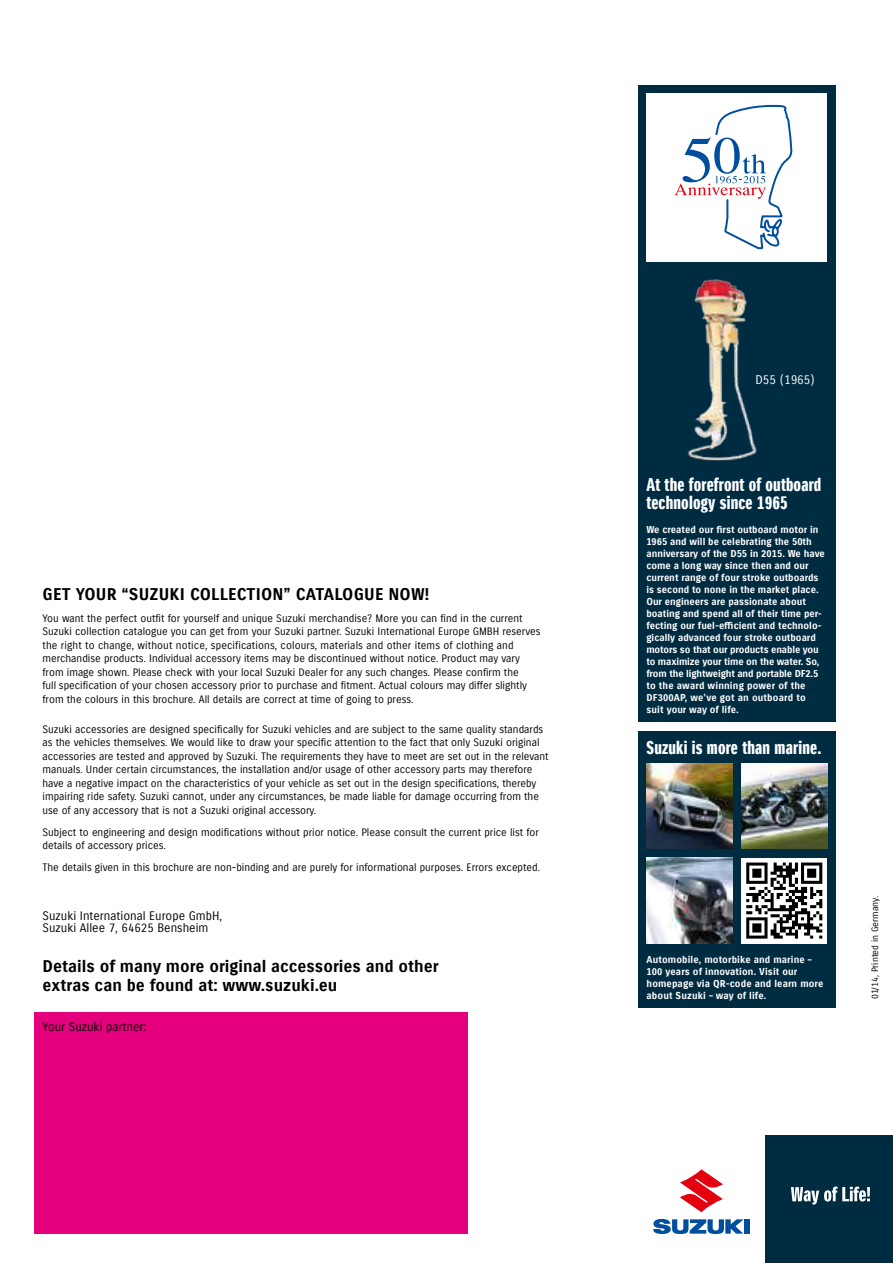
<style>
.page{position:relative;width:893px;height:1263px;background:#fff}
.page>*{position:absolute;margin:0;border:0;box-sizing:border-box;transform-origin:0 0}
.t1{font:18px/18px "Suzuki PRO Headline";letter-spacing:.01em;color:#fff}
.t2{font:16.5px/19.5px "Suzuki PRO Bold";color:#000}
.t3{font:12.3px "Suzuki PRO Regular";color:#fff}
.t4{font:12px/12px "Suzuki PRO Regular";color:#000}
.t5{font:10.5px/13.5px "Suzuki PRO Regular";color:#000}
.t6{font:9.75px/12px "Suzuki PRO Bold";color:#fff}
.t7{font:9px "Suzuki PRO Regular";color:#000}
</style>
<div class="page">
<div style="left:34px;top:1012px;width:434px;height:221px;background:#e5007d"></div>
<div style="left:638px;top:731px;width:198px;height:277px;background:#002c42"></div>
<div style="left:638px;top:85px;width:198px;height:637px;background:#002c42"></div>
<img style="left:647px;top:763px;width:85px;height:86px">
<img style="left:647px;top:858px;width:85px;height:85px">
<img style="left:741px;top:763px;width:86px;height:86px">
<div style="left:741px;top:858px;width:86px;height:85px;background:#fff"></div>
<svg style="left:746px;top:862px;width:76px;height:76px"></svg>
<svg style="left:680px;top:1169px;width:43px;height:43px"></svg>
<div style="left:744px;top:1219px;width:6px;height:14px;background:#004e9e"></div>
<svg style="left:653px;top:1219px;width:91px;height:15px"></svg>
<div style="left:765px;top:1135px;width:128px;height:128px;background:#002c42"></div>
<svg style="left:791px;top:1186px;width:79px;height:18px"></svg>
<div style="left:646px;top:93px;width:181px;height:168px;background:#fff"></div>
<img style="left:687px;top:279px;width:70px;height:182px">
<svg style="left:675px;top:104px;width:118px;height:158px"></svg>
<h2 class="t2" style="left:43px;top:584px;width:45px">Get your</h2>
<h2 class="t2" style="left:121px;top:584px;width:18px">“suzuki</h2>
<h2 class="t2" style="left:190px;top:584px;width:11px">collection</h2>
<h2 class="t2" style="left:284px;top:584px;width:23px">” catalogue</h2>
<h2 class="t2" style="left:388px;top:584px;width:13px">now</h2>
<h2 class="t2" style="left:425px;top:584px;width:6px">!</h2>
<p class="t5" style="left:43px;top:611px;width:499px">You want the perfect outfit for yourself and unique Suzuki merchandise? More you can find in the current Suzuki collection catalogue you can get from your Suzuki partner. Suzuki International Europe GMBH reserves the right to change, without notice, specifications, colours, materials and other items of clothing and merchandise products. Individual accessory items may be discontinued without notice. Product may vary from image shown. Please check with your local Suzuki Dealer for any such changes. Please confirm the<br>full specification of your chosen accessory prior to purchase and fitment. Actual colours may differ slightly from the colours in this brochure. All details are correct at time of going to press.</p>
<p class="t5" style="left:43px;top:722px;width:508px">Suzuki accessories are designed specifically for Suzuki vehicles and are subject to the same quality standards as the vehicles themselves. We would like to draw your specific attention to the fact that only Suzuki original accessories are tested and approved by Suzuki. The requirements they have to meet are set out in the relevant manuals. Under certain circumstances, the installation and/or usage of other accessory parts may therefore have a negative impact on the characteristics of your vehicle as set out in the design specifications, thereby impairing ride safety. Suzuki cannot, under any circumstances, be made liable for damage occurring from the use of any accessory that is not a Suzuki original accessory.</p>
<p class="t5" style="left:43px;top:825px;width:498px">Subject to engineering and design modifications without prior notice. Please consult the current price list for details of accessory prices.</p>
<p class="t5" style="left:43px;top:861px;width:499px">The details given in this brochure are non-binding and are purely for informational purposes. Errors excepted.</p>
<p class="t4" style="left:43px;top:910px;width:181px">Suzuki International Europe GmbH,<br>Suzuki Allee 7, 64625 Bensheim</p>
<h2 class="t2" style="left:43px;top:956px;width:398px">Details of many more original accessories and other extras can be found at: www.suzuki.eu</h2>
<p class="t4" style="left:43px;top:1021px;width:105px">Your Suzuki partner:</p>
<p class="t3" style="left:755px;top:373px;width:61px">D55 (1965)</p>
<h1 class="t1" style="left:646px;top:476px;width:177px">At the forefront of outboard technology since 1965</h1>
<p class="t6" style="left:646px;top:523px;width:180px">We created our first outboard motor in 1965 and will be celebrating the 50th anniversary of the D55 in 2015. We have come a long way since then and our current range of four stroke outboards is second to none in the market place.<br>Our engineers are passionate about boating and spend all of their time per&shy;fecting our fuel-efficient and technolo&shy;gically advanced four stroke outboard motors so that our products enable you to maximize your time on the water. So, from the lightweight and portable DF2.5 to the award winning power of the DF300AP, we’ve got an outboard to suit your way of life.</p>
<h1 class="t1" style="left:647px;top:739px;width:176px">Suzuki is more than marine.</h1>
<p class="t6" style="left:647px;top:953px;width:178px">Automobile, motorbike and marine –<br>100 years of innovation. Visit our homepage via QR-code and learn more about Suzuki – way of life.</p>
<p class="t7" style="left:869px;top:999px;width:105px;rotate:-90deg">01/14, Printed in Germany.</p>
</div>
